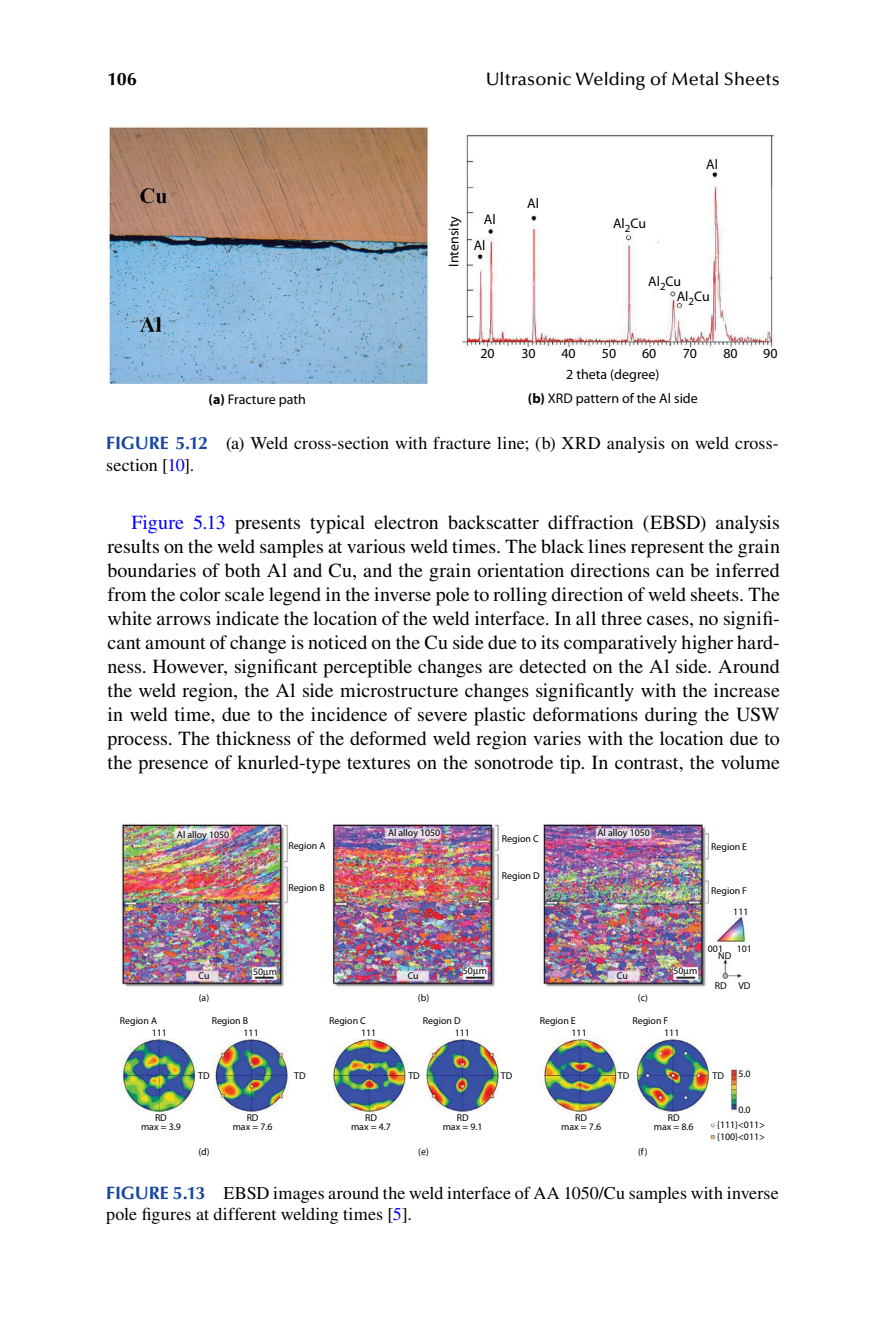
<style>
.page{position:relative;width:885px;height:1327px;background:#fff}
.page>*{position:absolute;margin:0;border:0;box-sizing:border-box;transform-origin:0 0}
.T{font:20px/24px "Times LT Std";color:#000;text-align:justify}
.FC{font:18px/21.6px "Times LT Std";letter-spacing:.005em;color:#000}
.t1{font:500 18px "Optima LT Std";letter-spacing:.005em;color:#000}
.t2{font:700 18px "Optima LT Std";color:#000}
.graphic{font:14px/14.6px "Myriad Pro";color:#000}
.graphic-2{font:9.8px/11.6px "Myriad Pro";color:#000}
.s1{font-weight:700}
.s2{font-family:"Optima LT Std";font-weight:700;color:#17479e}
.s3{color:#00f}
</style>
<div class="page">
<img style="left:121px;top:824px;width:625px;height:316px">
<img style="left:107px;top:126px;width:667px;height:258px">
<svg style="left:263px;top:970px;width:6px;height:7px"></svg>
<svg style="left:473px;top:969px;width:5px;height:7px"></svg>
<svg style="left:683px;top:969px;width:6px;height:7px"></svg>
<p class="t2" style="left:107px;top:69px;width:31px">106</p>
<p class="t1" style="left:485px;top:69px;width:296px">Ultrasonic Welding of Metal Sheets</p>
<p class="graphic" style="left:446px;top:267px;width:52px;rotate:-90deg">Intensity</p>
<p class="graphic" style="left:484px;top:212px;width:13px">Al</p>
<p class="graphic" style="left:473px;top:238px;width:13px">Al</p>
<p class="graphic" style="left:480px;top:346px;width:16px">20</p>
<p class="graphic" style="left:527px;top:196px;width:13px">Al</p>
<p class="graphic" style="left:613px;top:215px;width:34px">Al<sub>2</sub>Cu</p>
<p class="graphic" style="left:706px;top:156px;width:13px">Al</p>
<p class="graphic" style="left:676px;top:274px;width:34px;text-indent:-28px">Al<sub>2</sub>Cu<br>Al<sub>2</sub>Cu</p>
<p class="graphic" style="left:521px;top:346px;width:16px">30</p>
<p class="graphic" style="left:561px;top:346px;width:16px">40</p>
<p class="graphic" style="left:602px;top:346px;width:16px">50</p>
<p class="graphic" style="left:642px;top:346px;width:16px">60</p>
<p class="graphic" style="left:682px;top:346px;width:16px">70</p>
<p class="graphic" style="left:723px;top:346px;width:16px">80</p>
<p class="graphic" style="left:763px;top:346px;width:16px">90</p>
<p class="graphic" style="left:566px;top:367px;width:95px">2 theta (degree)</p>
<p class="graphic" style="left:208px;top:392px;width:99px"><span class="s1">(a)</span> Fracture path</p>
<p class="graphic" style="left:528px;top:391px;width:171px"><span class="s1">(b)</span> XRD pattern of the Al side</p>
<p class="FC" style="left:106px;top:432px;width:674px"><span class="s2">FIGURE 5.12</span> (a) Weld cross-section with fracture line; (b) XRD analysis on weld cross&shy;section [<span class="s3">10</span>].</p>
<p class="T" style="left:107px;top:510px;width:674px;text-indent:24px"><span class="s3">Figure 5.13</span> presents typical electron backscatter diffraction (EBSD) analysis results on the weld samples at various weld times. The black lines represent the grain boundaries of both Al and Cu, and the grain orientation directions can be inferred from the color scale legend in the inverse pole to rolling direction of weld sheets. The white arrows indicate the location of the weld interface. In all three cases, no signifi&shy;cant amount of change is noticed on the Cu side due to its comparatively higher hard&shy;ness. However, significant perceptible changes are detected on the Al side. Around the weld region, the Al side microstructure changes significantly with the increase in weld time, due to the incidence of severe plastic deformations during the USW process. The thickness of the deformed weld region varies with the location due to the presence of knurled-type textures on the sonotrode tip. In contrast, the volume</p>
<p class="graphic-2" style="left:152px;top:1014px;width:17px;text-indent:-32px">Region A<br>111</p>
<p class="graphic-2" style="left:177px;top:829px;width:54px">Al alloy 1050</p>
<p class="graphic-2" style="left:288px;top:839px;width:39px">Region A</p>
<p class="graphic-2" style="left:288px;top:882px;width:38px">Region B</p>
<p class="graphic-2" style="left:388px;top:827px;width:54px">Al alloy 1050</p>
<p class="graphic-2" style="left:502px;top:832px;width:38px">Region C</p>
<p class="graphic-2" style="left:502px;top:870px;width:39px">Region D</p>
<p class="graphic-2" style="left:597px;top:827px;width:54px">Al alloy 1050</p>
<p class="graphic-2" style="left:463px;top:965px;width:26px">50 m</p>
<p class="graphic-2" style="left:253px;top:966px;width:26px">50 m</p>
<p class="graphic-2" style="left:616px;top:970px;width:13px">Cu</p>
<p class="graphic-2" style="left:198px;top:970px;width:13px">Cu</p>
<p class="graphic-2" style="left:199px;top:991px;width:12px">(a)</p>
<p class="graphic-2" style="left:418px;top:991px;width:13px">(b)</p>
<p class="graphic-2" style="left:638px;top:991px;width:12px">(c)</p>
<p class="graphic-2" style="left:407px;top:970px;width:13px">Cu</p>
<p class="graphic-2" style="left:673px;top:965px;width:26px">50 m</p>
<p class="graphic-2" style="left:243px;top:1014px;width:17px;text-indent:-32px">Region B<br>111</p>
<p class="graphic-2" style="left:361px;top:1014px;width:17px;text-indent:-32px">Region C<br>111</p>
<p class="graphic-2" style="left:454px;top:1014px;width:17px;text-indent:-32px">Region D<br>111</p>
<p class="graphic-2" style="left:571px;top:1014px;width:17px;text-indent:-32px">Region E<br>111</p>
<p class="graphic-2" style="left:664px;top:1014px;width:17px;text-indent:-32px">Region F<br>111</p>
<p class="graphic-2" style="left:711px;top:840px;width:37px">Region E</p>
<p class="graphic-2" style="left:711px;top:880px;width:39px;line-height:20.4px;text-align:right">Region F<br>111</p>
<p class="graphic-2" style="left:736px;top:942px;width:17px">101</p>
<p class="graphic-2" style="left:718px;top:949px;width:15px">ND</p>
<p class="graphic-2" style="left:714px;top:979px;width:37px">RD VD</p>
<p class="graphic-2" style="left:707px;top:942px;width:17px">001</p>
<p class="graphic-2" style="left:155px;top:1112px;width:13px">RD</p>
<p class="graphic-2" style="left:141px;top:1121px;width:41px">max = 3.9</p>
<p class="graphic-2" style="left:198px;top:1069px;width:13px">TD</p>
<p class="graphic-2" style="left:247px;top:1112px;width:13px">RD</p>
<p class="graphic-2" style="left:233px;top:1121px;width:41px">max = 7.6</p>
<p class="graphic-2" style="left:294px;top:1069px;width:13px">TD</p>
<p class="graphic-2" style="left:365px;top:1112px;width:13px">RD</p>
<p class="graphic-2" style="left:351px;top:1121px;width:41px">max = 4.7</p>
<p class="graphic-2" style="left:408px;top:1069px;width:13px">TD</p>
<p class="graphic-2" style="left:456px;top:1112px;width:13px">RD</p>
<p class="graphic-2" style="left:442px;top:1121px;width:41px">max = 9.1</p>
<p class="graphic-2" style="left:501px;top:1069px;width:13px">TD</p>
<p class="graphic-2" style="left:575px;top:1112px;width:13px">RD</p>
<p class="graphic-2" style="left:561px;top:1121px;width:41px">max = 7.6</p>
<p class="graphic-2" style="left:618px;top:1069px;width:13px">TD</p>
<p class="graphic-2" style="left:667px;top:1112px;width:13px">RD</p>
<p class="graphic-2" style="left:653px;top:1121px;width:41px">max = 8.6</p>
<p class="graphic-2" style="left:198px;top:1145px;width:13px">(d)</p>
<p class="graphic-2" style="left:418px;top:1145px;width:12px">(e)</p>
<p class="graphic-2" style="left:638px;top:1145px;width:11px">(f)</p>
<p class="graphic-2" style="left:738px;top:1068px;width:14px">5.0</p>
<p class="graphic-2" style="left:717px;top:1102px;width:49px;line-height:15px;text-indent:21px">0.0 {111}&lt;011&gt;</p>
<p class="graphic-2" style="left:717px;top:1130px;width:49px">{100}&lt;011&gt;</p>
<p class="graphic-2" style="left:712px;top:1070px;width:13px">TD</p>
<p class="FC" style="left:106px;top:1181px;width:673px"><span class="s2">FIGURE 5.13</span> EBSD images around the weld interface of AA 1050/Cu samples with inverse pole figures at different welding times [<span class="s3">5</span>].</p>
</div>
